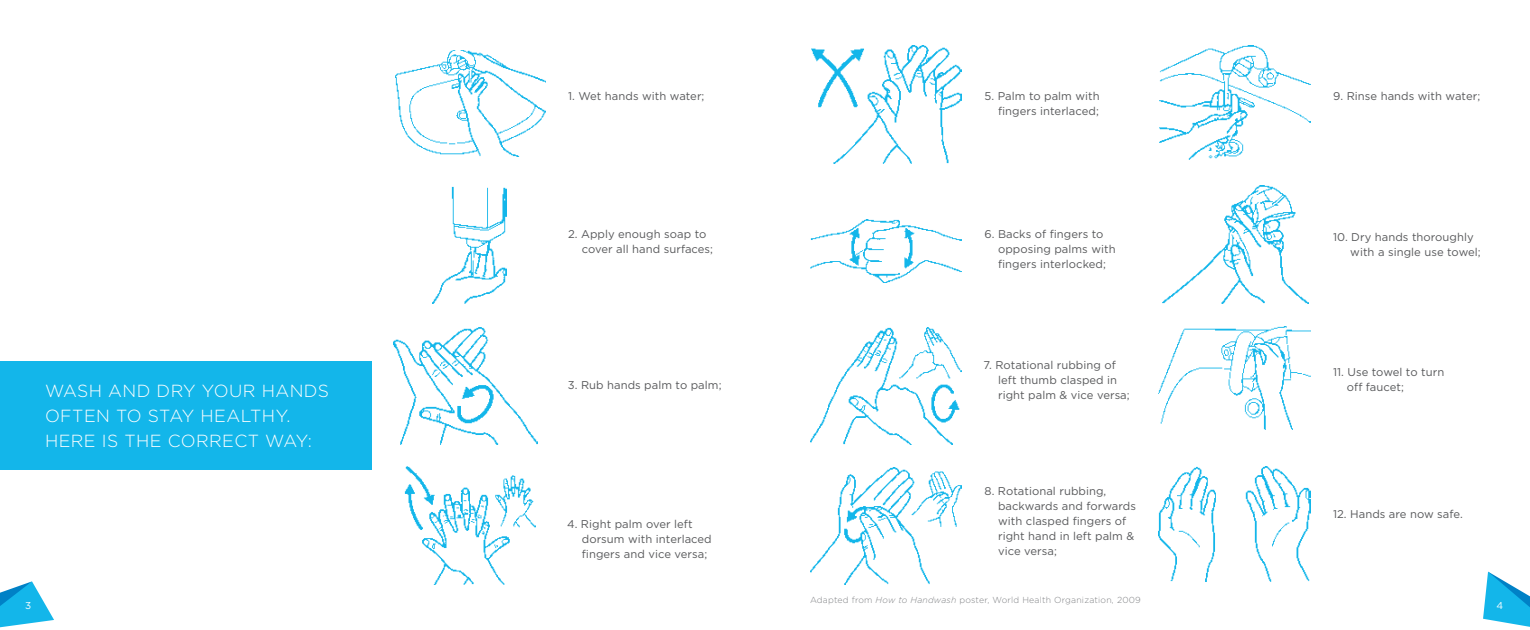
<style>
.page{position:relative;width:1530px;height:630px;background:#fff}
.page>*{position:absolute;margin:0;border:0;box-sizing:border-box;transform-origin:0 0}
.t1{font:300 17.5px/25px "Gotham";letter-spacing:.025em;color:#fff}
.t2{font:11.25px/15px "Gotham";letter-spacing:.005em;color:#58595b}
.t3{font:10px "Gotham";color:#fff}
.t4{font:300 8.75px "Gotham";letter-spacing:.02em;color:#808285}
.s1{font-style:italic}
</style>
<div class="page">
<svg style="left:1483px;top:572px;width:47px;height:55px"></svg>
<svg style="left:0;top:581px;width:54px;height:46px"></svg>
<div style="left:0;top:362px;width:371px;height:108px;background:#13b6ea"></div>
<img style="left:395px;top:50px;width:151px;height:106px">
<img style="left:433px;top:187px;width:74px;height:117px">
<img style="left:394px;top:327px;width:143px;height:117px">
<img style="left:404px;top:467px;width:131px;height:118px">
<img style="left:811px;top:45px;width:151px;height:118px">
<img style="left:810px;top:220px;width:152px;height:62px">
<img style="left:810px;top:327px;width:152px;height:118px">
<img style="left:810px;top:468px;width:152px;height:116px">
<img style="left:1159px;top:45px;width:151px;height:114px">
<img style="left:1162px;top:186px;width:146px;height:118px">
<img style="left:1159px;top:326px;width:152px;height:104px">
<img style="left:1159px;top:467px;width:152px;height:114px">
<p class="t2" style="left:568px;top:88px;width:138px">1. Wet hands with water;</p>
<p class="t2" style="left:985px;top:88px;width:117px;text-align:right">5. Palm to palm with fingers interlaced;</p>
<p class="t2" style="left:1333px;top:88px;width:149px">9. Rinse hands with water;</p>
<h1 class="t1" style="left:45px;top:378px;width:286px">WASH AND DRY YOUR HANDS<br>OFTEN TO STAY HEALTHY.<br>HERE IS THE CORRECT WAY:</h1>
<p class="t2" style="left:582px;top:226px;width:133px;text-indent:-14px">2. Apply enough soap to cover all hand surfaces;</p>
<p class="t2" style="left:568px;top:377px;width:155px">3. Rub hands palm to palm;</p>
<p class="t2" style="left:582px;top:516px;width:131px;text-indent:-15px">4. Right palm over left dorsum with interlaced fingers and vice versa;</p>
<p class="t2" style="left:998px;top:226px;width:119px;text-indent:-14px">6. Backs of fingers to opposing palms with fingers interlocked;</p>
<p class="t2" style="left:998px;top:358px;width:133px;text-indent:-15px">7. Rotational rubbing of left thumb clasped in right palm &amp; vice versa;</p>
<p class="t2" style="left:998px;top:484px;width:139px;text-indent:-13px">8. Rotational rubbing, backwards and forwards with clasped fingers of right hand in left palm &amp; vice versa;</p>
<p class="t2" style="left:1350px;top:230px;width:132px;text-indent:-17px">10. Dry hands thoroughly with a single use towel;</p>
<p class="t2" style="left:1347px;top:364px;width:99px;text-indent:-14px">11. Use towel to turn off faucet;</p>
<p class="t2" style="left:1333px;top:506px;width:131px">12. Hands are now safe.</p>
<p class="t4" style="left:810px;top:596px;width:332px">Adapted from <span class="s1">How to Handwash</span> poster, World Health Organization, 2009</p>
<p class="t3" style="left:25px;top:600px;width:8px">3</p>
<p class="t3" style="left:1497px;top:600px;width:8px">4</p>
</div>
